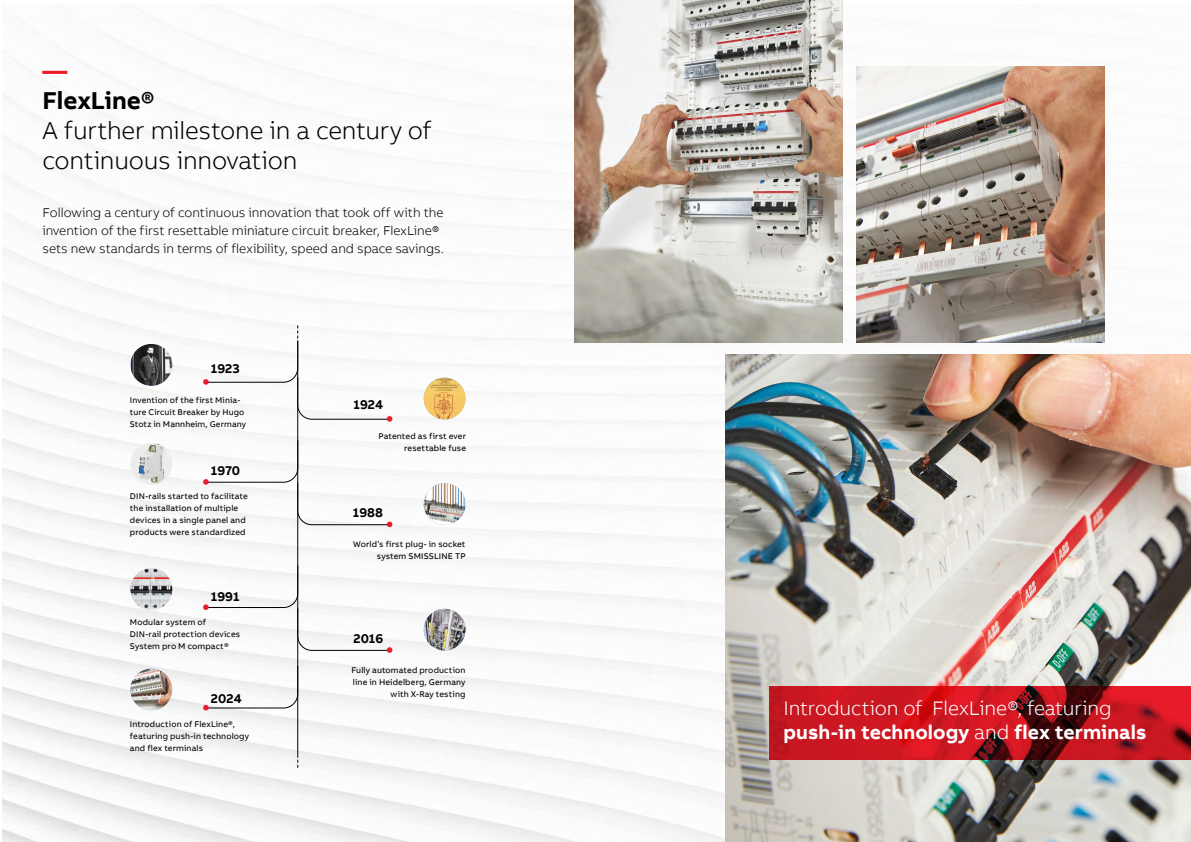
<style>
.page{position:relative;width:1191px;height:842px;background:#fff}
.page>*{position:absolute;margin:0;border:0;box-sizing:border-box;transform-origin:0 0}
.t1{font:300 25px/30px "AB Bvoice";letter-spacing:-.01em;color:#000}
.t2{font:700 25px "AB Bvoice";color:#000}
.t3{font:700 25px "AB Bvoice";color:#ed1c29}
.t4{font:300 20px/24px "AB Bvoice";letter-spacing:-.01em;color:#fff}
.t5{font:300 13px/18px "AB Bvoice";letter-spacing:-.005em;color:#000}
.t6{font:700 13px "AB Bvoice";color:#000}
.t7{font:8.5px/12px "AB Bvoice";letter-spacing:.015em;color:#000}
.s1{font-weight:700}
</style>
<div class="page">
<img style="left:2px;top:3px;width:1189px;height:839px">
<img style="left:725px;top:355px;width:466px;height:487px">
<img style="left:574px;top:0;width:268px;height:343px">
<img style="left:856px;top:67px;width:248px;height:276px">
<svg style="left:297px;top:755px;width:1px;height:13px"></svg>
<hr style="left:297px;top:341px;width:1px;height:414px;background:#000">
<img style="left:130px;top:344px;width:42px;height:42px;border-radius:21px">
<img style="left:424px;top:378px;width:41px;height:41px;border-radius:21px">
<img style="left:424px;top:483px;width:41px;height:42px;border-radius:21px">
<img style="left:424px;top:609px;width:41px;height:41px;border-radius:21px">
<div style="left:130px;top:443px;width:42px;height:42px;background:#ececed;border-radius:50%"></div>
<img style="left:138px;top:443px;width:26px;height:42px">
<img style="left:130px;top:568px;width:42px;height:42px;border-radius:21px">
<img style="left:130px;top:669px;width:42px;height:41px;border-radius:21px">
<svg style="left:203px;top:665px;width:96px;height:45px"></svg>
<svg style="left:203px;top:325px;width:189px;height:97px"></svg>
<svg style="left:203px;top:439px;width:189px;height:88px"></svg>
<svg style="left:203px;top:564px;width:189px;height:89px"></svg>
<svg style="left:769px;top:686px;width:422px;height:73px;background:#b9151e"></svg>
<h1 class="t3" style="left:43px;top:54px;width:26px">—</h1>
<h1 class="t2" style="left:43px;top:84px;width:114px">FlexLine®</h1>
<h1 class="t1" style="left:43px;top:115px;width:391px">A further milestone in a century of continuous innovation</h1>
<h3 class="t5" style="left:43px;top:203px;width:403px">Following a century of continuous innovation that took off with the invention of the first resettable miniature circuit breaker, FlexLine® sets new standards in terms of flexibility, speed and space savings.</h3>
<h3 class="t6" style="left:211px;top:360px;width:30px">1923</h3>
<p class="t7" style="left:130px;top:394px;width:118px">Invention of the first Minia&shy;ture Circuit Breaker by Hugo<br>Stotz in Mannheim, Germany</p>
<h3 class="t6" style="left:211px;top:462px;width:31px">1970</h3>
<p class="t7" style="left:130px;top:490px;width:119px">DIN-rails started to facilitate the installation of multiple devices in a single panel and products were standardized</p>
<h3 class="t6" style="left:211px;top:588px;width:30px">1991</h3>
<p class="t7" style="left:130px;top:616px;width:112px">Modular system of<br>DIN-rail protection devices<br>System pro M compact®</p>
<h3 class="t6" style="left:211px;top:690px;width:32px">2024</h3>
<p class="t7" style="left:130px;top:718px;width:121px">Introduction of FlexLine®, featuring push-in technology and flex terminals</p>
<h3 class="t6" style="left:353px;top:396px;width:31px">1924</h3>
<p class="t7" style="left:378px;top:430px;width:89px;text-align:right">Patented as first ever resettable fuse</p>
<h3 class="t6" style="left:353px;top:504px;width:32px">1988</h3>
<p class="t7" style="left:353px;top:538px;width:114px;text-align:right">World’s first plug- in socket system SMISSLINE TP</p>
<h3 class="t6" style="left:353px;top:630px;width:31px">2016</h3>
<p class="t7" style="left:351px;top:664px;width:116px;text-align:right">Fully automated production line in Heidelberg, Germany with X-Ray testing</p>
<h2 class="t4" style="left:783px;top:696px;width:364px">Introduction of FlexLine®, featuring <span class="s1">push-in technology</span> and <span class="s1">flex terminals</span></h2>
</div>
